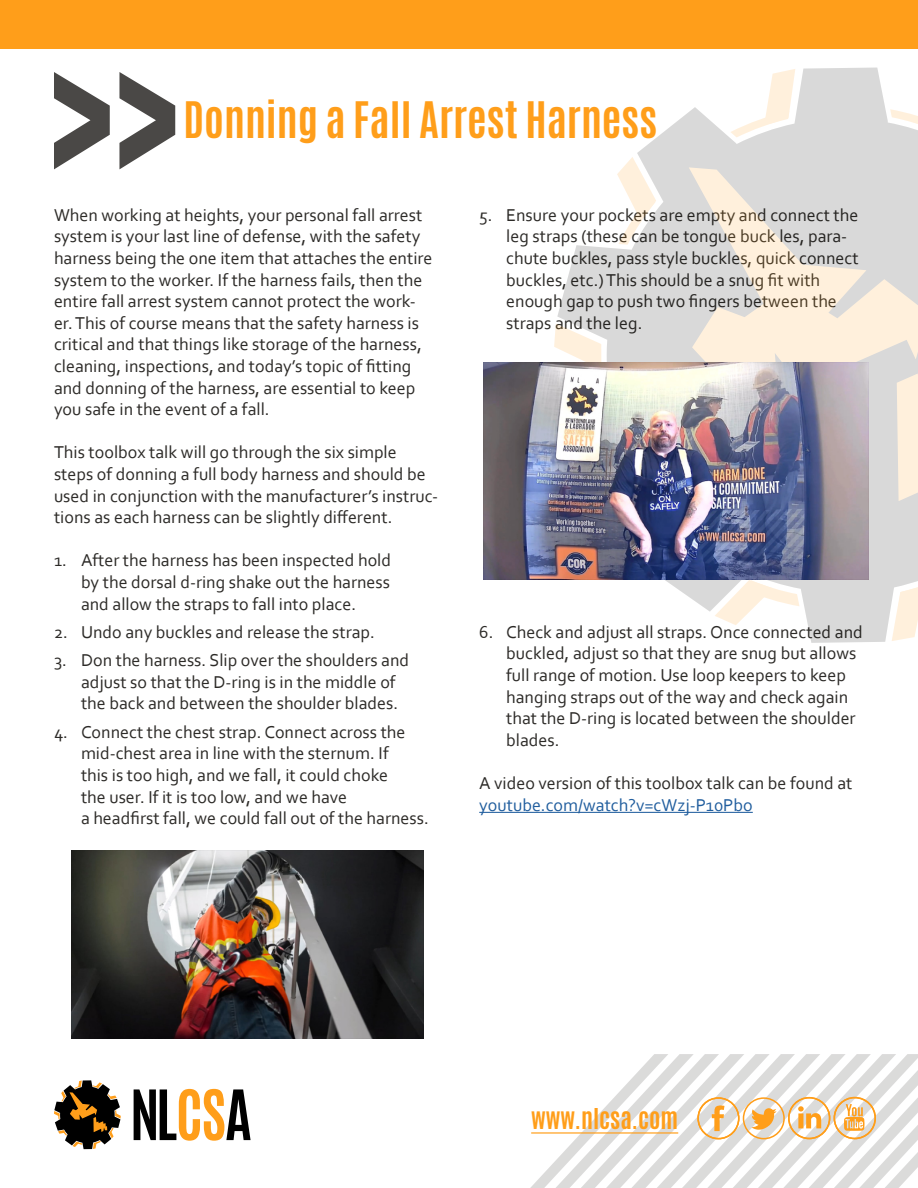
<style>
.page{position:relative;width:918px;height:1188px;background:#fff}
.page>*{position:absolute;margin:0;border:0;box-sizing:border-box;transform-origin:0 0}
.t1{font:700 42px "Antonio";color:#ff9e1a}
.t2{font:700 24px "Antonio";color:#ff9e1a}
.t3{font:18px/21.6px "Corbel";color:#2c2a27}
.t4{font:18px "Corbel";color:#215e9e}
</style>
<div class="page">
<div style="left:0;top:0;width:918px;height:49px;background:#ff9e1a"></div>
<hr style="left:479px;top:812px;width:274px;height:1px;background:#215e9e">
<svg style="left:54px;top:72px;width:56px;height:97px"></svg>
<svg style="left:119px;top:72px;width:56px;height:97px"></svg>
<svg style="left:530px;top:1054px;width:388px;height:134px"></svg>
<hr style="left:531px;top:1132px;width:147px;height:2px;background:#ff9e1a">
<svg style="left:134px;top:1089px;width:117px;height:52px"></svg>
<svg style="left:54px;top:1080px;width:67px;height:69px"></svg>
<svg style="left:557px;top:68px;width:361px;height:575px;fill:#d9d9d9"></svg>
<svg style="left:689px;top:167px;width:229px;height:229px;background:#e9e2da"></svg>
<svg style="left:897px;top:374px;width:21px;height:127px;background:#fbeddb"></svg>
<svg style="left:554px;top:324px;width:49px;height:39px"></svg>
<svg style="left:617px;top:157px;width:39px;height:88px"></svg>
<svg style="left:730px;top:69px;width:65px;height:68px"></svg>
<svg style="left:892px;top:573px;width:26px;height:68px"></svg>
<svg style="left:715px;top:580px;width:85px;height:45px"></svg>
<svg style="left:890px;top:85px;width:28px;height:46px"></svg>
<img style="left:483px;top:363px;width:385px;height:216px">
<img style="left:71px;top:850px;width:352px;height:189px">
<h1 class="t1" style="left:184px;top:88px;width:475px">Donning a Fall Arrest Harness</h1>
<p class="t3" style="left:54px;top:204px;width:380px">When working at heights, your personal fall arrest system is your last line of defense, with the safety harness being the one item that attaches the entire system to the worker. If the harness fails, then the entire fall arrest system cannot protect the work&shy;er. This of course means that the safety harness is critical and that things like storage of the harness, cleaning, inspections, and today’s topic of fitting and donning of the harness, are essential to keep you safe in the event of a fall.</p>
<p class="t3" style="left:54px;top:441px;width:386px">This toolbox talk will go through the six simple steps of donning a full body harness and should be used in conjunction with the manufacturer’s instruc&shy;tions as each harness can be slightly different.</p>
<p class="t3" style="left:81px;top:549px;width:312px;text-align:justify;text-indent:-27px">1. After the harness has been inspected hold by the dorsal d-ring shake out the harness and allow the straps to fall into place.</p>
<p class="t3" style="left:54px;top:621px;width:322px">2. Undo any buckles and release the strap.</p>
<p class="t3" style="left:81px;top:649px;width:330px;text-indent:-27px">3. Don the harness. Slip over the shoulders and adjust so that the D-ring is in the middle of the back and between the shoulder blades.</p>
<p class="t3" style="left:81px;top:721px;width:349px;text-indent:-27px">4. Connect the chest strap. Connect across the mid-chest area in line with the sternum. If<br>this is too high, and we fall, it could choke<br>the user. If it is too low, and we have<br>a headfirst fall, we could fall out of the harness.</p>
<p class="t3" style="left:506px;top:204px;width:354px;text-indent:-27px">5. Ensure your pockets are empty and connect the leg straps (these can be tongue buck les, para&shy;chute buckles, pass style buckles, quick connect buckles, etc.) This should be a snug fit with enough gap to push two fingers between the straps and the leg.</p>
<p class="t3" style="left:506px;top:621px;width:358px;text-indent:-27px">6. Check and adjust all straps. Once connected and buckled, adjust so that they are snug but allows full range of motion. Use loop keepers to keep hanging straps out of the way and check again that the D-ring is located between the shoulder blades.</p>
<p class="t3" style="left:479px;top:772px;width:375px">A video version of this toolbox talk can be found at</p>
<p class="t4" style="left:479px;top:794px;width:275px">youtube.com/watch?v=cWzj-P10Pbo</p>
<h2 class="t2" style="left:531px;top:1101px;width:149px">www.nlcsa.com</h2>
</div>
